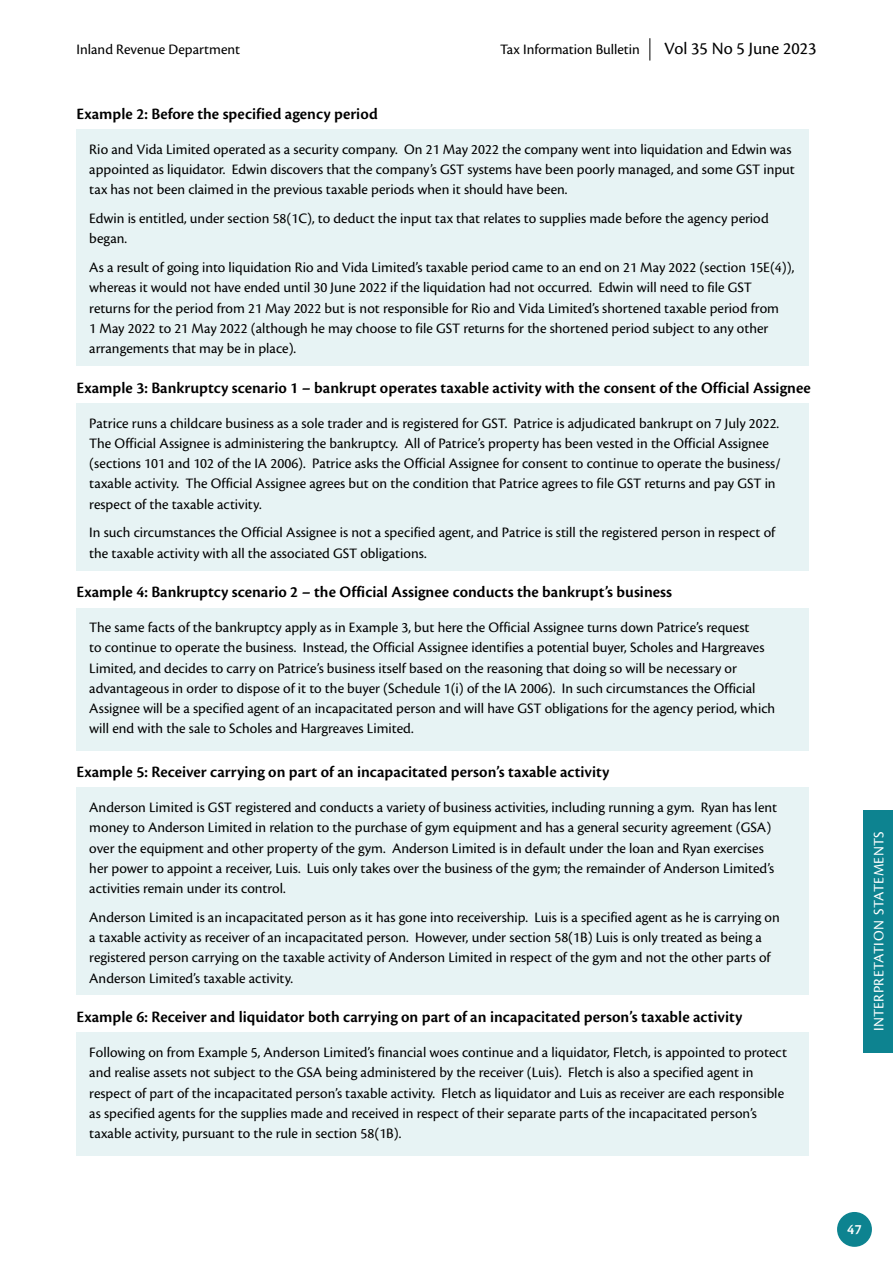
<style>
.page{position:relative;width:893px;height:1263px;background:#fff}
.page>*{position:absolute;margin:0;border:0;box-sizing:border-box;transform-origin:0 0}
.t1{font:18px "Cronos Pro";color:#000}
.t2{font:600 16.5px "Cronos Pro";color:#000}
.t3{font:15px/20.2px "Cronos Pro";color:#000}
.t4{font:15px "Cronos Pro";letter-spacing:.025em;color:#fff}
.t5{font:600 15px "Cronos Pro";color:#fff}
</style>
<div class="page">
<div style="left:863px;top:810px;width:30px;height:242px;background:#0d8390"></div>
<div style="left:77px;top:129px;width:732px;height:237px;background:#e7f3f4"></div>
<div style="left:77px;top:403px;width:732px;height:167px;background:#e7f3f4"></div>
<div style="left:77px;top:608px;width:732px;height:142px;background:#e7f3f4"></div>
<div style="left:77px;top:787px;width:732px;height:208px;background:#e7f3f4"></div>
<div style="left:77px;top:1032px;width:732px;height:124px;background:#e7f3f4"></div>
<svg style="left:649px;top:38px;width:1px;height:23px"></svg>
<div style="left:837px;top:1212px;width:35px;height:35px;background:#0d8390;border-radius:50%"></div>
<p class="t3" style="left:77px;top:39px;width:165px">Inland Revenue Department</p>
<p class="t1" style="left:664px;top:38px;width:154px">Vol 35 No 5 June 2023</p>
<p class="t3" style="left:500px;top:39px;width:141px">Tax Information Bulletin</p>
<p class="t2" style="left:77px;top:105px;width:303px">Example 2: Before the specified agency period</p>
<p class="t3" style="left:89px;top:139px;width:707px">Rio and Vida Limited operated as a security company. On 21 May 2022 the company went into liquidation and Edwin was appointed as liquidator. Edwin discovers that the company’s GST systems have been poorly managed, and some GST input tax has not been claimed in the previous taxable periods when it should have been.</p>
<p class="t3" style="left:89px;top:208px;width:681px">Edwin is entitled, under section 58(1C), to deduct the input tax that relates to supplies made before the agency period began.</p>
<p class="t3" style="left:89px;top:257px;width:706px">As a result of going into liquidation Rio and Vida Limited’s taxable period came to an end on 21 May 2022 (section 15E(4)), whereas it would not have ended until 30 June 2022 if the liquidation had not occurred. Edwin will need to file GST returns for the period from 21 May 2022 but is not responsible for Rio and Vida Limited’s shortened taxable period from<br>1 May 2022 to 21 May 2022 (although he may choose to file GST returns for the shortened period subject to any other arrangements that may be in place).</p>
<p class="t2" style="left:77px;top:378px;width:736px">Example 3: Bankruptcy scenario 1 – bankrupt operates taxable activity with the consent of the Official Assignee</p>
<p class="t3" style="left:89px;top:413px;width:693px">Patrice runs a childcare business as a sole trader and is registered for GST. Patrice is adjudicated bankrupt on 7 July 2022.<br>The Official Assignee is administering the bankruptcy. All of Patrice’s property has been vested in the Official Assignee (sections 101 and 102 of the IA 2006). Patrice asks the Official Assignee for consent to continue to operate the business/ taxable activity. The Official Assignee agrees but on the condition that Patrice agrees to file GST returns and pay GST in respect of the taxable activity.</p>
<p class="t3" style="left:89px;top:523px;width:687px">In such circumstances the Official Assignee is not a specified agent, and Patrice is still the registered person in respect of the taxable activity with all the associated GST obligations.</p>
<p class="t2" style="left:77px;top:583px;width:597px">Example 4: Bankruptcy scenario 2 – the Official Assignee conducts the bankrupt’s business</p>
<p class="t3" style="left:89px;top:617px;width:687px">The same facts of the bankruptcy apply as in Example 3, but here the Official Assignee turns down Patrice’s request<br>to continue to operate the business. Instead, the Official Assignee identifies a potential buyer, Scholes and Hargreaves Limited, and decides to carry on Patrice’s business itself based on the reasoning that doing so will be necessary or advantageous in order to dispose of it to the buyer (Schedule 1(i) of the IA 2006). In such circumstances the Official Assignee will be a specified agent of an incapacitated person and will have GST obligations for the agency period, which will end with the sale to Scholes and Hargreaves Limited.</p>
<p class="t2" style="left:77px;top:763px;width:534px">Example 5: Receiver carrying on part of an incapacitated person’s taxable activity</p>
<p class="t3" style="left:89px;top:797px;width:689px">Anderson Limited is GST registered and conducts a variety of business activities, including running a gym. Ryan has lent money to Anderson Limited in relation to the purchase of gym equipment and has a general security agreement (GSA) over the equipment and other property of the gym. Anderson Limited is in default under the loan and Ryan exercises her power to appoint a receiver, Luis. Luis only takes over the business of the gym; the remainder of Anderson Limited’s activities remain under its control.</p>
<p class="t3" style="left:89px;top:907px;width:692px">Anderson Limited is an incapacitated person as it has gone into receivership. Luis is a specified agent as he is carrying on a taxable activity as receiver of an incapacitated person. However, under section 58(1B) Luis is only treated as being a registered person carrying on the taxable activity of Anderson Limited in respect of the gym and not the other parts of Anderson Limited’s taxable activity.</p>
<p class="t2" style="left:77px;top:1008px;width:667px">Example 6: Receiver and liquidator both carrying on part of an incapacitated person’s taxable activity</p>
<p class="t3" style="left:89px;top:1042px;width:699px">Following on from Example 5, Anderson Limited’s financial woes continue and a liquidator, Fletch, is appointed to protect and realise assets not subject to the GSA being administered by the receiver (Luis). Fletch is also a specified agent in respect of part of the incapacitated person’s taxable activity. Fletch as liquidator and Luis as receiver are each responsible as specified agents for the supplies made and received in respect of their separate parts of the incapacitated person’s taxable activity, pursuant to the rule in section 58(1B).</p>
<p class="t4" style="left:870px;top:1031px;width:201px;rotate:-90deg">INTERPRETATION STATEMENTS</p>
<p class="t5" style="left:847px;top:1220px;width:16px">47</p>
</div>
